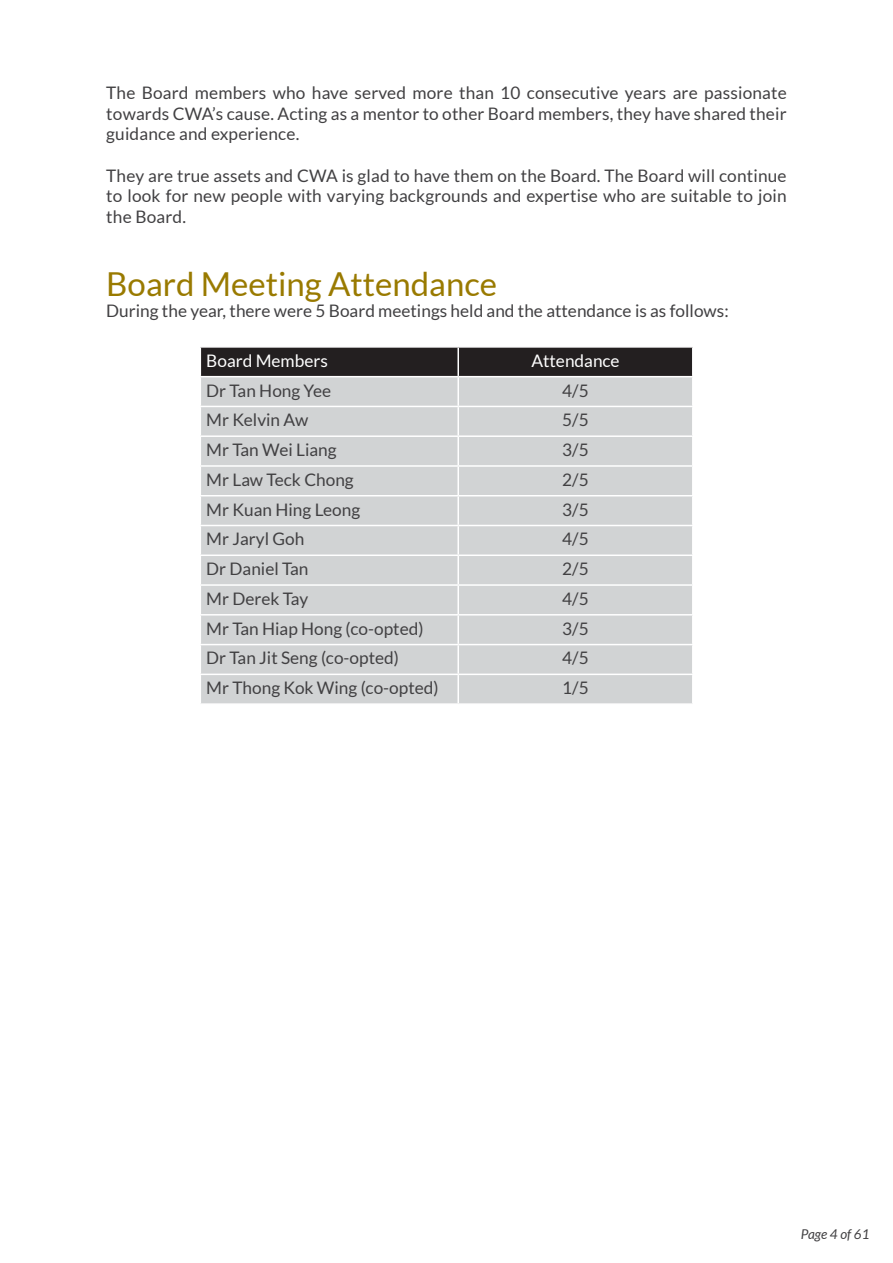
<style>
.page{position:relative;width:893px;height:1263px;background:#fff}
.page>*{position:absolute;margin:0;border:0;box-sizing:border-box;transform-origin:0 0}
.t1{font:33px "Lato";color:#997a00}
.t2{font:17.25px/20.7px "Lato";color:#414042;text-align:justify}
.t3{font:17.25px "Lato";color:#fff}
.t4{font:italic 13.5px "Lato";color:#414042}
</style>
<div class="page">
<svg style="left:200px;top:347px;width:493px;height:356px;background:#c5c7c8"></svg>
<p class="t2" style="left:106px;top:82px;width:682px">The Board members who have served more than 10 consecutive years are passionate towards CWA’s cause. Acting as a mentor to other Board members, they have shared their guidance and experience.</p>
<p class="t2" style="left:106px;top:165px;width:682px">They are true assets and CWA is glad to have them on the Board. The Board will continue to look for new people with varying backgrounds and expertise who are suitable to join the Board.</p>
<h1 class="t1" style="left:106px;top:266px;width:392px">Board Meeting Attendance</h1>
<p class="t2" style="left:106px;top:300px;width:624px">During the year, there were 5 Board meetings held and the attendance is as follows:</p>
<p class="t3" style="left:206px;top:351px;width:123px">Board Members</p>
<p class="t3" style="left:531px;top:351px;width:90px">Attendance</p>
<p class="t2" style="left:206px;top:380px;width:126px">Dr Tan Hong Yee</p>
<p class="t2" style="left:562px;top:380px;width:28px">4/5</p>
<p class="t2" style="left:206px;top:410px;width:104px">Mr Kelvin Aw</p>
<p class="t2" style="left:562px;top:410px;width:28px">5/5</p>
<p class="t2" style="left:206px;top:439px;width:132px">Mr Tan Wei Liang</p>
<p class="t2" style="left:562px;top:439px;width:28px">3/5</p>
<p class="t2" style="left:206px;top:469px;width:149px">Mr Law Teck Chong</p>
<p class="t2" style="left:562px;top:469px;width:28px">2/5</p>
<p class="t2" style="left:206px;top:499px;width:155px">Mr Kuan Hing Leong</p>
<p class="t2" style="left:562px;top:499px;width:28px">3/5</p>
<p class="t2" style="left:206px;top:529px;width:99px">Mr Jaryl Goh</p>
<p class="t2" style="left:562px;top:529px;width:28px">4/5</p>
<p class="t2" style="left:206px;top:558px;width:104px">Dr Daniel Tan</p>
<p class="t2" style="left:562px;top:558px;width:28px">2/5</p>
<p class="t2" style="left:206px;top:588px;width:103px">Mr Derek Tay</p>
<p class="t2" style="left:562px;top:588px;width:28px">4/5</p>
<p class="t2" style="left:206px;top:618px;width:219px">Mr Tan Hiap Hong (co-opted)</p>
<p class="t2" style="left:562px;top:618px;width:28px">3/5</p>
<p class="t2" style="left:206px;top:648px;width:194px">Dr Tan Jit Seng (co-opted)</p>
<p class="t2" style="left:562px;top:648px;width:28px">4/5</p>
<p class="t2" style="left:206px;top:677px;width:234px">Mr Thong Kok Wing (co-opted)</p>
<p class="t2" style="left:562px;top:677px;width:28px">1/5</p>
<p class="t4" style="left:801px;top:1226px;width:70px">Page 4 of 61</p>
</div>
